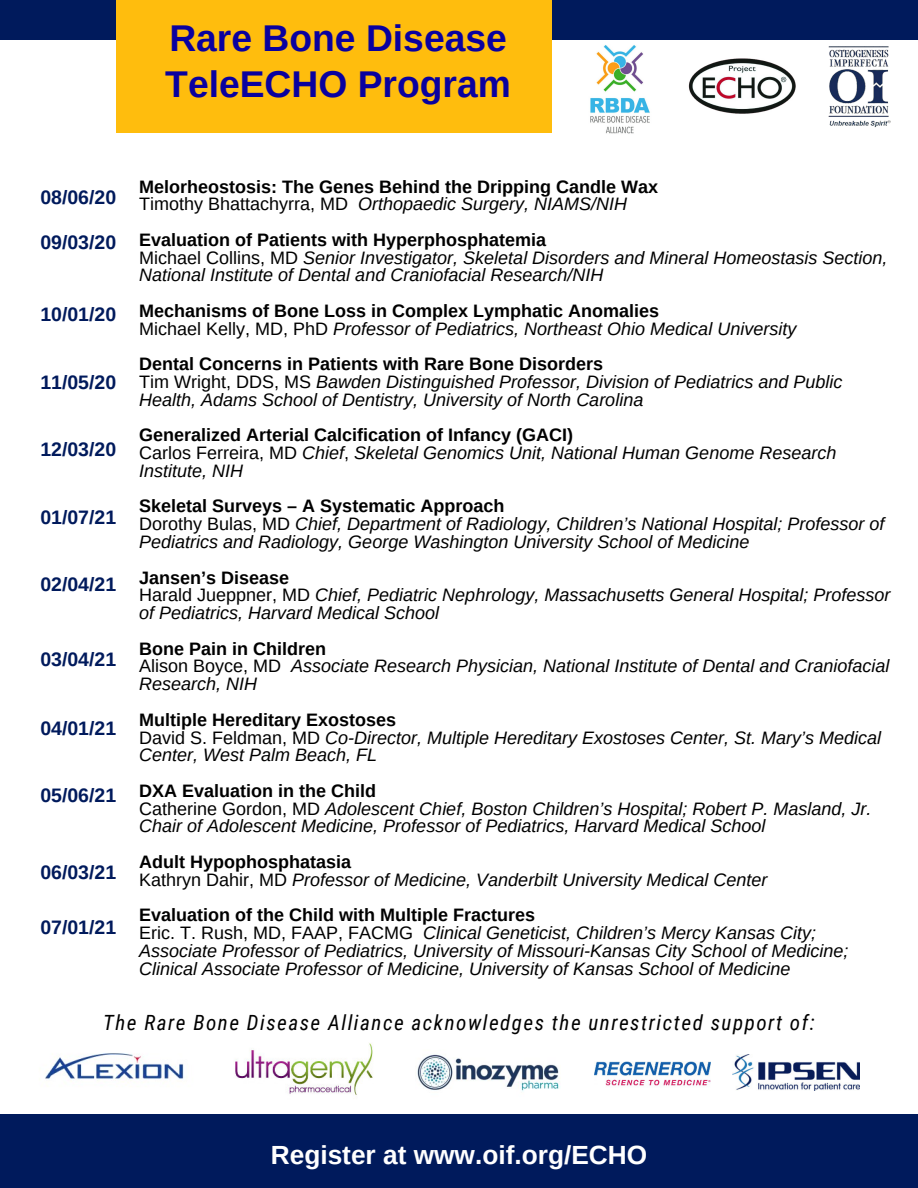
<style>
.page{position:relative;width:918px;height:1188px;background:#001a5c}
.page>*{position:absolute;margin:0;border:0;box-sizing:border-box;transform-origin:0 0}
.t1{font:700 37.2px/46px "Arimo";color:#0a019f}
.t2{font:700 26.25px "Arimo";color:#fff}
.t3{font:italic 21px "Roboto Condensed";letter-spacing:.075em;color:#000}
.t4{font:700 19.5px "Arimo";color:#001a5c}
.t5{font:italic 18px/17.7px "Arimo";color:#000}
.t6{font:700 18px/17.7px "Arimo";color:#000}
.s1{font-weight:400}
.s2{font-weight:400;font-style:italic}
.s3{font-weight:700;font-style:normal}
.s4{font-style:normal}
</style>
<div class="page">
<div style="left:0;top:40px;width:918px;height:1074px;background:#fff"></div>
<div style="left:116px;top:0;width:435px;height:133px;background:#ffbd0d"></div>
<img style="left:688px;top:58px;width:108px;height:56px">
<img style="left:828px;top:46px;width:63px;height:82px">
<img style="left:590px;top:45px;width:60px;height:89px">
<img style="left:45px;top:1053px;width:139px;height:27px">
<img style="left:235px;top:1043px;width:138px;height:53px">
<img style="left:417px;top:1054px;width:143px;height:37px">
<img style="left:732px;top:1054px;width:127px;height:36px">
<img style="left:594px;top:1061px;width:116px;height:25px">
<h1 class="t1" style="left:165px;top:15px;width:347px">Rare Bone Disease<br>TeleECHO Program</h1>
<p class="t4" style="left:40px;top:186px;width:77px">08/06/20</p>
<p class="t4" style="left:40px;top:231px;width:77px">09/03/20</p>
<p class="t4" style="left:40px;top:304px;width:77px">10/01/20</p>
<p class="t4" style="left:40px;top:371px;width:77px">11/05/20</p>
<p class="t4" style="left:40px;top:439px;width:77px">12/03/20</p>
<p class="t4" style="left:40px;top:506px;width:77px">01/07/21</p>
<p class="t4" style="left:40px;top:574px;width:77px">02/04/21</p>
<p class="t4" style="left:40px;top:648px;width:77px">03/04/21</p>
<p class="t4" style="left:40px;top:717px;width:77px">04/01/21</p>
<p class="t4" style="left:40px;top:785px;width:77px">05/06/21</p>
<p class="t4" style="left:40px;top:862px;width:77px">06/03/21</p>
<p class="t4" style="left:40px;top:916px;width:77px">07/01/21</p>
<p class="t6" style="left:139px;top:177px;width:520px">Melorheostosis: The Genes Behind the Dripping Candle Wax<br><span class="s1">Timothy Bhattachyrra, MD</span> <span class="s2">Orthopaedic Surgery, NIAMS/NIH</span></p>
<p class="t5" style="left:139px;top:231px;width:750px"><span class="s3">Evaluation of Patients with Hyperphosphatemia<br></span><span class="s4">Michael Collins, MD</span> Senior Investigator, Skeletal Disorders and Mineral Homeostasis Section,<br>National Institute of Dental and Craniofacial Research/NIH</p>
<p class="t5" style="left:139px;top:302px;width:659px"><span class="s3">Mechanisms of Bone Loss in Complex Lymphatic Anomalies<br></span><span class="s4">Michael Kelly, MD, PhD</span> Professor of Pediatrics, Northeast Ohio Medical University</p>
<p class="t5" style="left:139px;top:355px;width:705px"><span class="s3">Dental Concerns in Patients with Rare Bone Disorders<br></span><span class="s4">Tim Wright, DDS, MS</span> Bawden Distinguished Professor, Division of Pediatrics and Public<br>Health, Adams School of Dentistry, University of North Carolina</p>
<p class="t5" style="left:139px;top:426px;width:699px"><span class="s3">Generalized Arterial Calcification of Infancy (GACI)<br></span><span class="s4">Carlos Ferreira, MD</span> Chief<span class="s4">,</span> Skeletal Genomics Unit, National Human Genome Research<br>Institute, NIH</p>
<p class="t5" style="left:139px;top:497px;width:747px"><span class="s3">Skeletal Surveys – A Systematic Approach<br></span><span class="s4">Dorothy Bulas, MD</span> Chief, Department of Radiology, Children’s National Hospital; Professor of<br>Pediatrics and Radiology, George Washington University School of Medicine</p>
<p class="t5" style="left:139px;top:568px;width:753px"><span class="s3">Jansen’s Disease<br></span><span class="s4">Harald Jueppner, MD</span> Chief, Pediatric Nephrology, Massachusetts General Hospital; Professor of Pediatrics, Harvard Medical School</p>
<p class="t5" style="left:139px;top:640px;width:752px"><span class="s3">Bone Pain in Children<br></span><span class="s4">Alison Boyce, MD</span> Associate Research Physician, National Institute of Dental and Craniofacial<br>Research, NIH</p>
<p class="t5" style="left:139px;top:711px;width:744px"><span class="s3">Multiple Hereditary Exostoses<br></span><span class="s4">David S. Feldman, MD</span> Co-Director, Multiple Hereditary Exostoses Center, St. Mary’s Medical<br>Center, West Palm Beach, FL</p>
<p class="t5" style="left:139px;top:782px;width:734px"><span class="s3">DXA Evaluation in the Child<br></span><span class="s4">Catherine Gordon, MD</span> Adolescent Chief, Boston Children’s Hospital; Robert P. Masland, Jr.<br>Chair of Adolescent Medicine, Professor of Pediatrics, Harvard Medical School</p>
<p class="t5" style="left:139px;top:853px;width:630px"><span class="s3">Adult Hypophosphatasia<br></span><span class="s4">Kathryn Dahir, MD</span> Professor of Medicine, Vanderbilt University Medical Center</p>
<p class="t5" style="left:139px;top:906px;width:711px"><span class="s3">Evaluation of the Child with Multiple Fractures<br></span><span class="s4">Eric. T. Rush, MD, FAAP, FACMG</span> Clinical Geneticist, Children’s Mercy Kansas City; Associate Professor of Pediatrics, University of Missouri-Kansas City School of Medicine; Clinical Associate Professor of Medicine, University of Kansas School of Medicine</p>
<p class="t3" style="left:103px;top:1010px;width:713px">The Rare Bone Disease Alliance acknowledges the unrestricted support of:</p>
<h2 class="t2" style="left:271px;top:1140px;width:378px">Register at www.oif.org/ECHO</h2>
</div>
